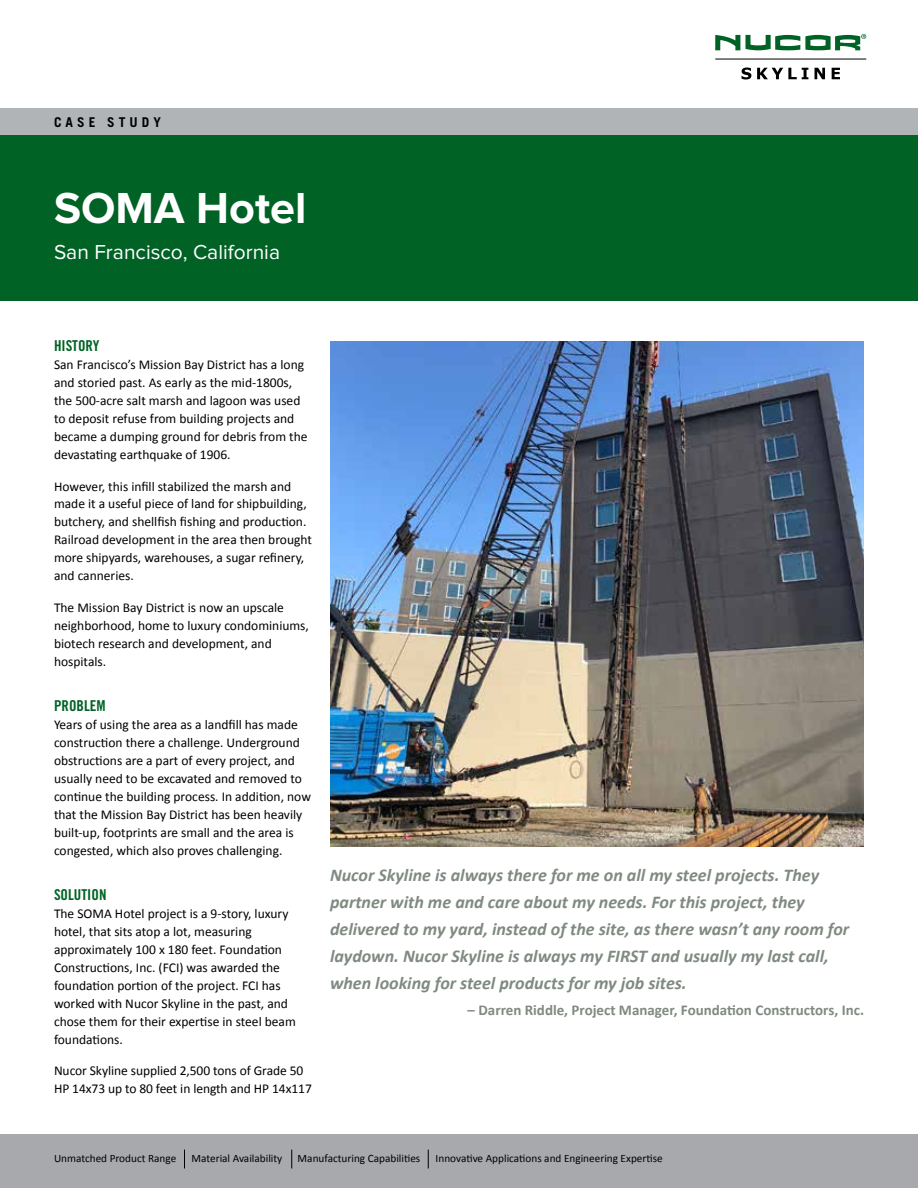
<style>
.page{position:relative;width:918px;height:1188px;background:#fff}
.page>*{position:absolute;margin:0;border:0;box-sizing:border-box;transform-origin:0 0}
.t1{font:700 45px "Proxima Nova";color:#fff}
.t2{font:21px "Proxima Nova";color:#fff}
.t3{font:italic 700 18px/27px "Calibri";color:#7f8a81}
.t4{font:700 15px "Calibri";color:#7f8a81}
.t5{font:15px "Trade Gothic LT Std Bd Cn 20";color:#006225}
.t6{font:13.5px/18px "Calibri";color:#000}
.t7{font:700 13.5px "Trade Gothic LT Std";letter-spacing:.3em;color:#000}
.t8{font:11.25px "Calibri";color:#000}
</style>
<div class="page">
<div style="left:0;top:1134px;width:918px;height:54px;background:#a7a9ac"></div>
<svg style="left:184px;top:1150px;width:1px;height:18px"></svg>
<svg style="left:291px;top:1150px;width:1px;height:18px"></svg>
<svg style="left:428px;top:1150px;width:1px;height:18px"></svg>
<div style="left:0;top:112px;width:918px;height:189px;background:#006225"></div>
<svg style="left:742px;top:68px;width:9px;height:11px"></svg>
<svg style="left:757px;top:68px;width:51px;height:11px"></svg>
<svg style="left:815px;top:68px;width:10px;height:11px"></svg>
<svg style="left:832px;top:68px;width:8px;height:11px"></svg>
<svg style="left:715px;top:34px;width:151px;height:16px"></svg>
<hr style="left:715px;top:59px;width:151px;height:1px;background:#000">
<div style="left:0;top:108px;width:918px;height:27px;background:#b1b4b6"></div>
<img style="left:330px;top:342px;width:534px;height:504px">
<p class="t7" style="left:54px;top:113px;width:108px">CASE STUDY</p>
<h1 class="t1" style="left:54px;top:188px;width:254px">SOMA Hotel</h1>
<h2 class="t2" style="left:54px;top:243px;width:228px">San Francisco, California</h2>
<p class="t5" style="left:54px;top:337px;width:47px">HISTORY</p>
<p class="t6" style="left:54px;top:356px;width:255px">San Francisco’s Mission Bay District has a long and storied past. As early as the mid-1800s, the 500-acre salt marsh and lagoon was used to deposit refuse from building projects and became a dumping ground for debris from the devastating earthquake of 1906.</p>
<p class="t6" style="left:54px;top:477px;width:259px">However, this infill stabilized the marsh and made it a useful piece of land for shipbuilding, butchery, and shellfish fishing and production.<br>Railroad development in the area then brought more shipyards, warehouses, a sugar refinery, and canneries.</p>
<p class="t6" style="left:54px;top:599px;width:256px">The Mission Bay District is now an upscale neighborhood, home to luxury condominiums, biotech research and development, and hospitals.</p>
<p class="t5" style="left:54px;top:697px;width:53px">PROBLEM</p>
<p class="t6" style="left:54px;top:716px;width:259px">Years of using the area as a landfill has made construction there a challenge. Underground obstructions are a part of every project, and usually need to be excavated and removed to continue the building process. In addition, now that the Mission Bay District has been heavily built-up, footprints are small and the area is congested, which also proves challenging.</p>
<p class="t5" style="left:54px;top:886px;width:54px">SOLUTION</p>
<p class="t6" style="left:54px;top:905px;width:243px">The SOMA Hotel project is a 9-story, luxury hotel, that sits atop a lot, measuring approximately 100 x 180 feet. Foundation Constructions, Inc. (FCI) was awarded the foundation portion of the project. FCI has worked with Nucor Skyline in the past, and chose them for their expertise in steel beam foundations.</p>
<p class="t6" style="left:54px;top:1062px;width:259px">Nucor Skyline supplied 2,500 tons of Grade 50<br>HP 14x73 up to 80 feet in length and HP 14x117</p>
<p class="t3" style="left:330px;top:862px;width:521px">Nucor Skyline is always there for me on all my steel projects. They partner with me and care about my needs. For this project, they delivered to my yard, instead of the site, as there wasn’t any room for laydown. Nucor Skyline is always my FIRST and usually my last call, when looking for steel products for my job sites.</p>
<p class="t4" style="left:468px;top:1001px;width:398px">– Darren Riddle, Project Manager, Foundation Constructors, Inc.</p>
<p class="t8" style="left:54px;top:1151px;width:124px">Unmatched Product Range</p>
<p class="t8" style="left:192px;top:1151px;width:92px">Material Availability</p>
<p class="t8" style="left:298px;top:1151px;width:124px">Manufacturing Capabilities</p>
<p class="t8" style="left:436px;top:1151px;width:229px">Innovative Applications and Engineering Expertise</p>
</div>
